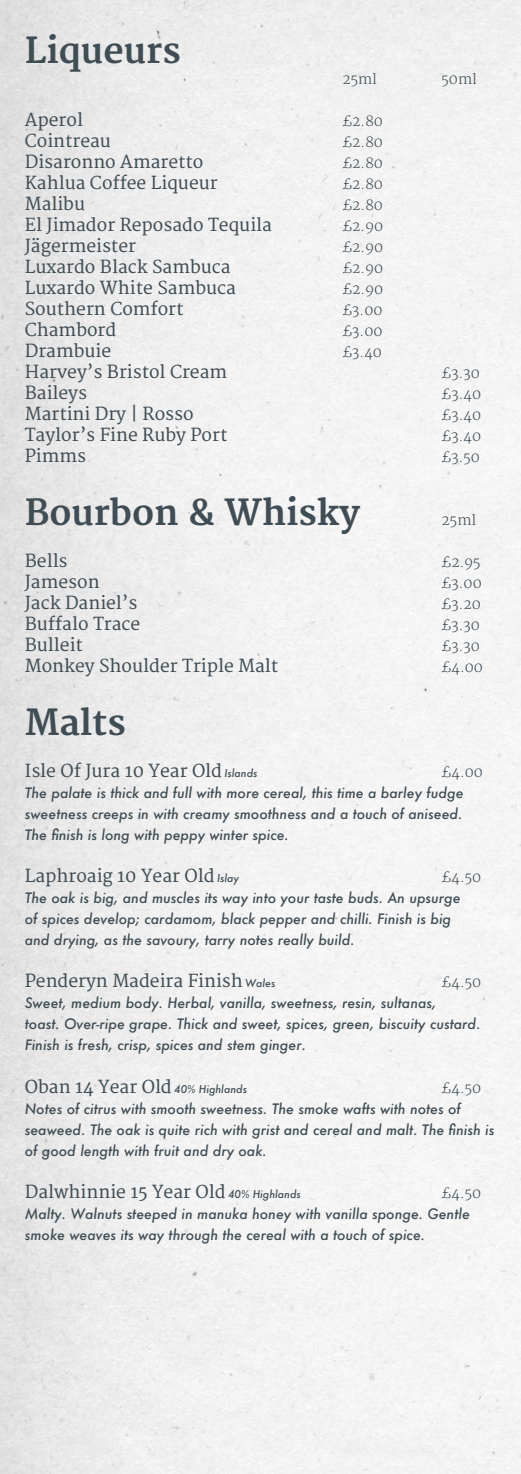
<style>
.page{position:relative;width:521px;height:1474px;background:#fff}
.page>*{position:absolute;margin:0;border:0;box-sizing:border-box;transform-origin:0 0}
.t1{font:700 35px "Merriweather";color:#404d55}
.t2{font:17.5px "Merriweather";color:#404d55}
.t3{font:italic 500 14px/21px "Futura";color:#404d55}
.t4{font:300 14px "Merriweather";color:#404d55}
.s1{font-family:"Futura";font-weight:500;font-style:italic;font-size:10.5px}
</style>
<div class="page">
<h1 class="t1" style="left:25px;top:30px;width:157px">Liqueurs</h1>
<p class="t4" style="left:342px;top:71px;width:36px">25ml</p>
<p class="t4" style="left:442px;top:71px;width:37px">50ml</p>
<p class="t2" style="left:25px;top:110px;width:60px">Aperol</p>
<p class="t4" style="left:342px;top:113px;width:42px">£2.80</p>
<p class="t2" style="left:25px;top:131px;width:88px">Cointreau</p>
<p class="t4" style="left:342px;top:134px;width:42px">£2.80</p>
<p class="t2" style="left:25px;top:152px;width:180px">Disaronno Amaretto</p>
<p class="t4" style="left:342px;top:155px;width:42px">£2.80</p>
<p class="t2" style="left:25px;top:173px;width:194px">Kahlua Coffee Liqueur</p>
<p class="t4" style="left:342px;top:176px;width:42px">£2.80</p>
<p class="t2" style="left:25px;top:194px;width:62px">Malibu</p>
<p class="t4" style="left:342px;top:197px;width:42px">£2.80</p>
<p class="t2" style="left:25px;top:215px;width:249px">El Jimador Reposado Tequila</p>
<p class="t4" style="left:342px;top:218px;width:42px">£2.90</p>
<p class="t2" style="left:25px;top:236px;width:113px">Jägermeister</p>
<p class="t4" style="left:342px;top:239px;width:42px">£2.90</p>
<p class="t2" style="left:25px;top:257px;width:207px">Luxardo Black Sambuca</p>
<p class="t4" style="left:342px;top:260px;width:42px">£2.90</p>
<p class="t2" style="left:25px;top:278px;width:213px">Luxardo White Sambuca</p>
<p class="t4" style="left:342px;top:281px;width:42px">£2.90</p>
<p class="t2" style="left:25px;top:299px;width:160px">Southern Comfort</p>
<p class="t4" style="left:342px;top:302px;width:42px">£3.00</p>
<p class="t2" style="left:25px;top:320px;width:93px">Chambord</p>
<p class="t4" style="left:342px;top:323px;width:42px">£3.00</p>
<p class="t2" style="left:25px;top:341px;width:88px">Drambuie</p>
<p class="t4" style="left:342px;top:344px;width:41px">£3.40</p>
<p class="t2" style="left:25px;top:362px;width:204px">Harvey’s Bristol Cream</p>
<p class="t4" style="left:441px;top:365px;width:40px">£3.30</p>
<p class="t2" style="left:25px;top:383px;width:64px">Baileys</p>
<p class="t4" style="left:441px;top:386px;width:41px">£3.40</p>
<p class="t2" style="left:25px;top:404px;width:170px">Martini Dry | Rosso</p>
<p class="t4" style="left:441px;top:407px;width:41px">£3.40</p>
<p class="t2" style="left:25px;top:425px;width:204px">Taylor’s Fine Ruby Port</p>
<p class="t4" style="left:441px;top:428px;width:41px">£3.40</p>
<p class="t2" style="left:25px;top:446px;width:63px">Pimms</p>
<p class="t4" style="left:441px;top:449px;width:40px">£3.50</p>
<h1 class="t1" style="left:25px;top:492px;width:337px">Bourbon &amp; Whisky</h1>
<p class="t4" style="left:441px;top:512px;width:36px">25ml</p>
<p class="t2" style="left:25px;top:551px;width:44px">Bells</p>
<p class="t4" style="left:441px;top:554px;width:41px">£2.95</p>
<p class="t2" style="left:25px;top:572px;width:76px">Jameson</p>
<p class="t4" style="left:441px;top:575px;width:42px">£3.00</p>
<p class="t2" style="left:25px;top:593px;width:114px">Jack Daniel’s</p>
<p class="t4" style="left:441px;top:596px;width:41px">£3.20</p>
<p class="t2" style="left:25px;top:614px;width:117px">Buffalo Trace</p>
<p class="t4" style="left:441px;top:617px;width:40px">£3.30</p>
<p class="t2" style="left:25px;top:635px;width:60px">Bulleit</p>
<p class="t4" style="left:441px;top:638px;width:40px">£3.30</p>
<p class="t2" style="left:25px;top:656px;width:255px">Monkey Shoulder Triple Malt</p>
<p class="t4" style="left:441px;top:659px;width:43px">£4.00</p>
<h1 class="t1" style="left:25px;top:702px;width:102px">Malts</h1>
<p class="t2" style="left:25px;top:761px;width:234px">Isle Of Jura 10 Year Old <span class="s1">Islands</span></p>
<p class="t4" style="left:441px;top:764px;width:43px">£4.00</p>
<p class="t3" style="left:25px;top:782px;width:440px;text-align:justify">The palate is thick and full with more cereal, this time a barley fudge sweetness creeps in with creamy smoothness and a touch of aniseed.<br>The finish is long with peppy winter spice.</p>
<p class="t2" style="left:25px;top:866px;width:216px">Laphroaig 10 Year Old <span class="s1">Islay</span></p>
<p class="t4" style="left:441px;top:869px;width:41px">£4.50</p>
<p class="t3" style="left:25px;top:887px;width:437px">The oak is big, and muscles its way into your taste buds. An upsurge of spices develop; cardamom, black pepper and chilli. Finish is big and drying, as the savoury, tarry notes really build.</p>
<p class="t2" style="left:25px;top:971px;width:252px">Penderyn Madeira Finish <span class="s1">Wales</span></p>
<p class="t4" style="left:441px;top:974px;width:41px">£4.50</p>
<p class="t3" style="left:25px;top:992px;width:457px">Sweet, medium body. Herbal, vanilla, sweetness, resin, sultanas,<br>toast. Over-ripe grape. Thick and sweet, spices, green, biscuity custard.<br>Finish is fresh, crisp, spices and stem ginger.</p>
<p class="t2" style="left:25px;top:1076px;width:224px">Oban 14 Year Old <span class="s1">40% Highlands</span></p>
<p class="t4" style="left:442px;top:1079px;width:41px">£4.50</p>
<p class="t3" style="left:25px;top:1097px;width:471px">Notes of citrus with smooth sweetness. The smoke wafts with notes of seaweed. The oak is quite rich with grist and cereal and malt. The finish is of good length with fruit and dry oak.</p>
<p class="t2" style="left:25px;top:1181px;width:277px">Dalwhinnie 15 Year Old <span class="s1">40% Highlands</span></p>
<p class="t4" style="left:442px;top:1184px;width:41px">£4.50</p>
<p class="t3" style="left:25px;top:1202px;width:447px">Malty. Walnuts steeped in manuka honey with vanilla sponge. Gentle smoke weaves its way through the cereal with a touch of spice.</p>
</div>
